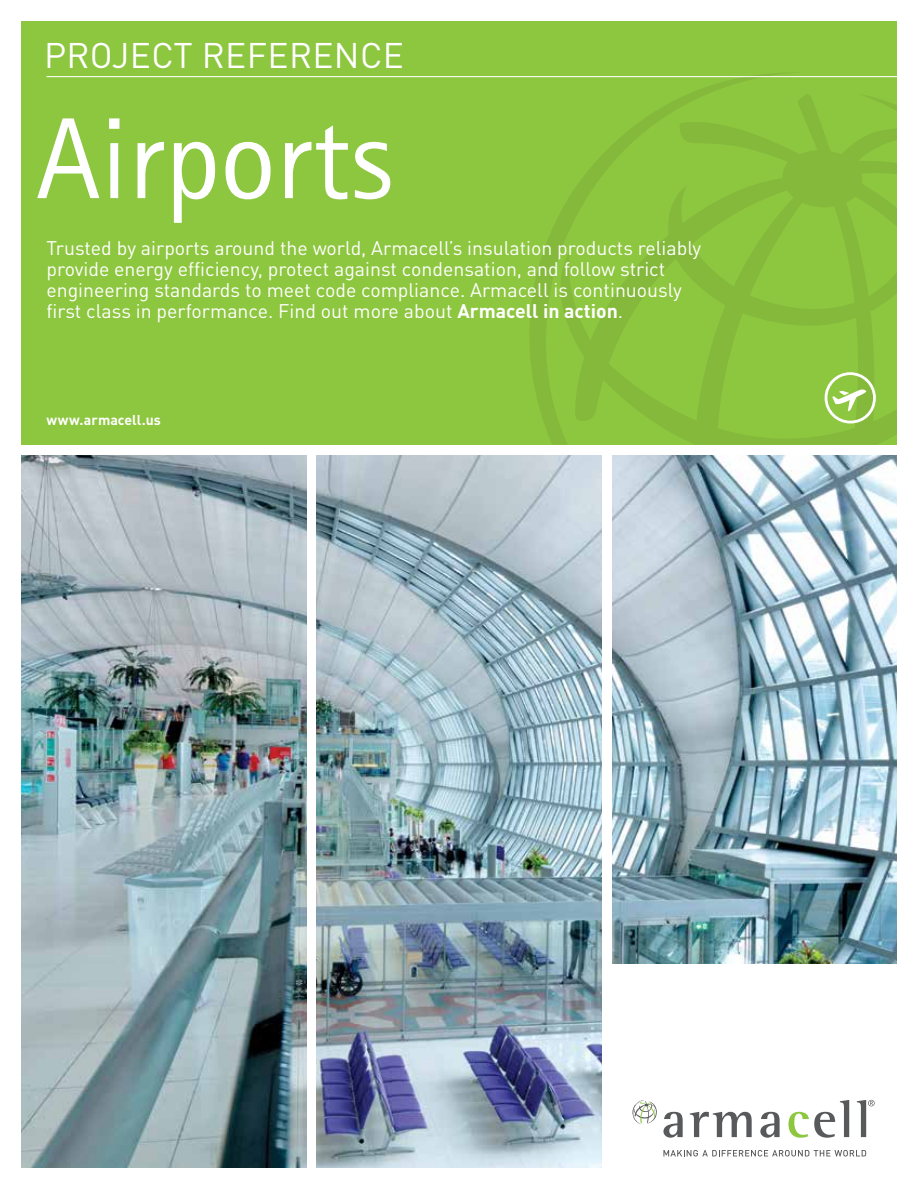
<style>
.page{position:relative;width:918px;height:1188px;background:#fff}
.page>*{position:absolute;margin:0;border:0;box-sizing:border-box;transform-origin:0 0}
.t1{font:115.5px "Rotis Sans Serif Pro";color:#fff}
.t2{font:35.25px "DIN Pro";letter-spacing:.01em;color:#fff}
.t3{font:19.5px/21px "DIN Pro";color:#fff}
.t4{font:700 14.1px "DIN Pro";color:#fff}
.s1{font-weight:700}
</style>
<div class="page">
<img style="left:21px;top:455px;width:285px;height:713px">
<img style="left:316px;top:455px;width:285px;height:713px">
<img style="left:612px;top:455px;width:285px;height:509px">
<svg style="left:663px;top:1112px;width:20px;height:26px"></svg>
<svg style="left:690px;top:1112px;width:62px;height:25px"></svg>
<svg style="left:760px;top:1112px;width:20px;height:26px"></svg>
<svg style="left:788px;top:1100px;width:61px;height:38px"></svg>
<svg style="left:857px;top:1100px;width:18px;height:37px"></svg>
<svg style="left:632px;top:1100px;width:25px;height:25px"></svg>
<svg style="left:663px;top:1150px;width:203px;height:6px"></svg>
<div style="left:21px;top:21px;width:876px;height:424px;background:#8dc63f"></div>
<svg style="left:519px;top:73px;width:284px;height:362px"></svg>
<svg style="left:549px;top:91px;width:348px;height:353px"></svg>
<hr style="left:46px;top:76px;width:852px;height:1px;background:#fff">
<svg style="left:825px;top:372px;width:51px;height:51px"></svg>
<h2 class="t2" style="left:44px;top:28px;width:361px">PROJECT REFERENCE</h2>
<h1 class="t1" style="left:36px;top:91px;width:359px">Airports</h1>
<p class="t3" style="left:46px;top:236px;width:656px">Trusted by airports around the world, Armacell’s insulation products reliably provide energy efficiency, protect against condensation, and follow strict engineering standards to meet code compliance. Armacell is continuously first class in performance. Find out more about <span class="s1">Armacell in action</span>.</p>
<p class="t4" style="left:47px;top:408px;width:116px">www.armacell.us</p>
</div>
